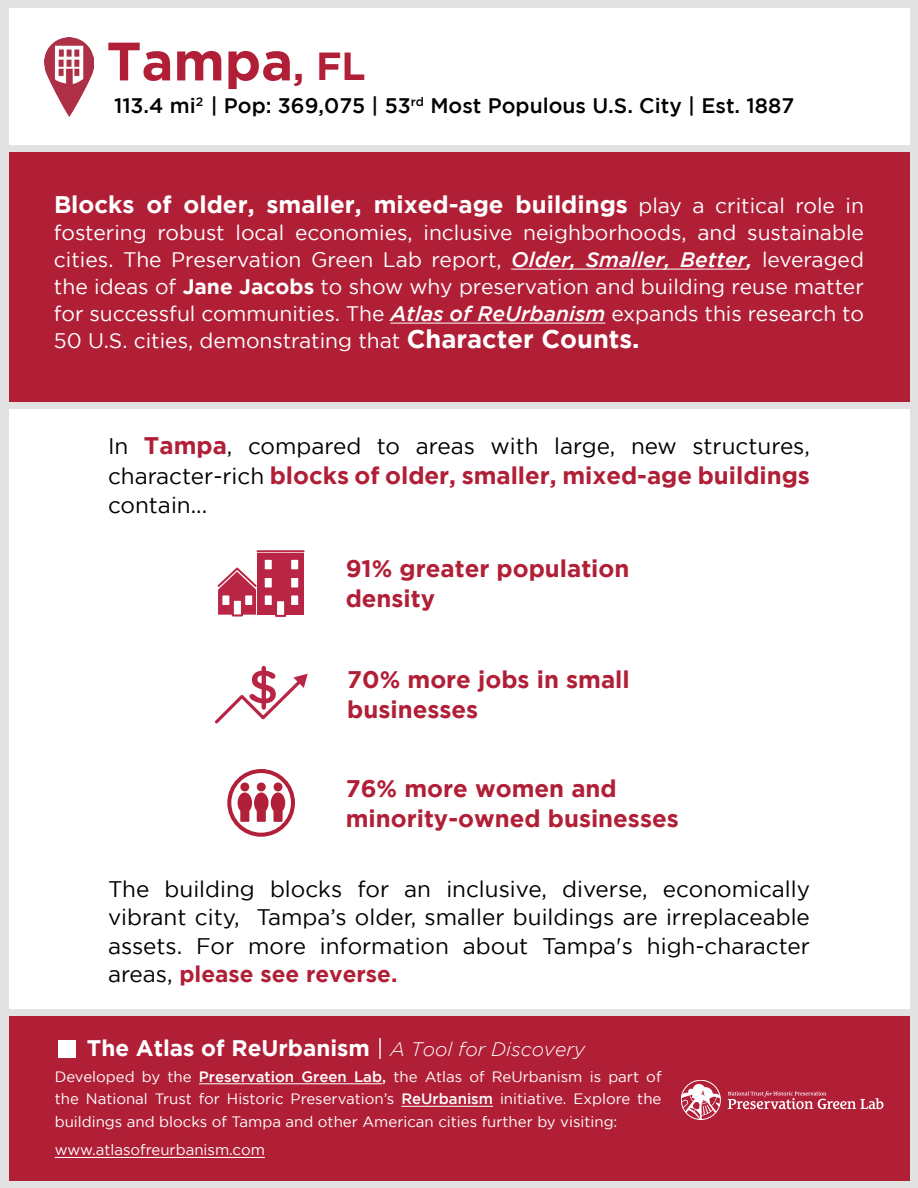
<style>
.page{position:relative;width:918px;height:1188px;background:#fff}
.page>*{position:absolute;margin:0;border:0;box-sizing:border-box;transform-origin:0 0}
.t1{font:700 54px "Gotham";color:#b11f37}
.t2{font:700 24px/30px "Gotham";color:#b11f37}
.t3{font:700 24px "Gotham";color:#fff}
.t4{font:22.5px/28.5px "Gotham";color:#000;text-align:justify}
.t5{font:700 22.5px "Gotham";color:#fff}
.t6{font:21px/27px "Gotham";color:#fff;text-align:justify}
.t7{font:500 21px "Gotham";color:#000}
.t8{font:15px/22.5px "Gotham";color:#fff;text-align:justify}
.s1{font-size:39px}
.s2{font-weight:400;font-size:21px}
.s3{font-weight:500;font-style:italic}
.s4{font-weight:700}
.s5{font-weight:700;font-size:25.5px}
.s6{font-weight:700;font-size:24px;color:#b11f37}
.s7{font-weight:400;font-size:22.5px;color:#000}
.s8{font-weight:700;color:#b11f37}
.s9{font-weight:400}
.s10{font-weight:300;font-style:italic;font-size:19.5px}
.s11{font-weight:500}
</style>
<div class="page">
<div style="left:2px;top:150px;width:916px;height:256px;background:#b11f37"></div>
<div style="left:0;top:1015px;width:918px;height:170px;background:#b11f37"></div>
<div style="left:0;top:1181px;width:918px;height:7px;background:#e2e2e2"></div>
<div style="left:911px;top:3px;width:7px;height:1185px;background:#e2e2e2"></div>
<div style="left:0;top:4px;width:9px;height:1184px;background:#e2e2e2"></div>
<div style="left:0;top:402px;width:918px;height:6px;background:#e2e2e2"></div>
<div style="left:0;top:1009px;width:918px;height:7px;background:#e2e2e2"></div>
<div style="left:2px;top:145px;width:916px;height:7px;background:#e2e2e2"></div>
<div style="left:0;top:0;width:918px;height:8px;background:#e2e2e2"></div>
<img style="left:44px;top:38px;width:49px;height:79px">
<svg style="left:215px;top:668px;width:93px;height:56px"></svg>
<svg style="left:217px;top:566px;width:41px;height:49px"></svg>
<div style="left:258px;top:553px;width:46px;height:62px;background:#b92544"></div>
<hr style="left:258px;top:550px;width:46px;height:2px;background:#b92544">
<div style="left:276px;top:600px;width:9px;height:16px;background:#fff"></div>
<div style="left:275px;top:599px;width:11px;height:18px;border:2px solid #b92544"></div>
<div style="left:221px;top:594px;width:9px;height:12px;background:#fff"></div>
<div style="left:220px;top:593px;width:11px;height:14px;border:2px solid #b92544"></div>
<div style="left:244px;top:594px;width:9px;height:12px;background:#fff"></div>
<div style="left:243px;top:593px;width:11px;height:14px;border:2px solid #b92544"></div>
<div style="left:290px;top:594px;width:9px;height:12px;background:#fff"></div>
<div style="left:289px;top:593px;width:11px;height:14px;border:2px solid #b92544"></div>
<div style="left:264px;top:594px;width:9px;height:12px;background:#fff"></div>
<div style="left:263px;top:593px;width:11px;height:14px;border:2px solid #b92544"></div>
<div style="left:264px;top:577px;width:9px;height:12px;background:#fff"></div>
<div style="left:263px;top:576px;width:11px;height:14px;border:2px solid #b92544"></div>
<div style="left:290px;top:577px;width:9px;height:12px;background:#fff"></div>
<div style="left:289px;top:576px;width:11px;height:14px;border:2px solid #b92544"></div>
<div style="left:290px;top:559px;width:9px;height:11px;background:#fff"></div>
<div style="left:289px;top:558px;width:11px;height:13px;border:2px solid #b92544"></div>
<div style="left:264px;top:559px;width:9px;height:11px;background:#fff"></div>
<div style="left:263px;top:558px;width:11px;height:13px;border:2px solid #b92544"></div>
<div style="left:233px;top:600px;width:9px;height:15px;background:#fff"></div>
<div style="left:232px;top:599px;width:11px;height:18px;border:2px solid #b92544"></div>
<hr style="left:199px;top:1084px;width:183px;height:1px;background:#fff">
<hr style="left:401px;top:1106px;width:92px;height:1px;background:#fff">
<hr style="left:55px;top:1157px;width:210px;height:1px;background:#fff">
<div style="left:58px;top:1040px;width:18px;height:18px;background:#fff"></div>
<div style="left:681px;top:1080px;width:40px;height:40px;border:1px solid #fff;border-radius:50%"></div>
<svg style="left:681px;top:1084px;width:39px;height:36px"></svg>
<svg style="left:728px;top:1091px;width:156px;height:18px"></svg>
<hr style="left:511px;top:269px;width:235px;height:1px;background:#fff">
<hr style="left:390px;top:323px;width:216px;height:1px;background:#fff">
<div style="left:227px;top:769px;width:68px;height:68px;border:4px solid #b11f38;border-radius:50%"></div>
<div style="left:240px;top:782px;width:9px;height:9px;background:#b11f38;border-radius:50%"></div>
<div style="left:257px;top:782px;width:9px;height:9px;background:#b11f38;border-radius:50%"></div>
<div style="left:274px;top:782px;width:8px;height:9px;background:#b11f38;border-radius:50%"></div>
<svg style="left:238px;top:792px;width:47px;height:30px"></svg>
<h1 class="t1" style="left:107px;top:30px;width:261px">Tampa<span class="s1">, FL</span></h1>
<p class="t7" style="left:114px;top:94px;width:682px">113.4 mi<sup>2</sup> | Pop: 369,075 | 53<sup>rd</sup> Most Populous U.S. City | Est. 1887</p>
<p class="t3" style="left:54px;top:190px;width:811px">Blocks of older, smaller, mixed-age buildings <span class="s2">play a critical role in</span></p>
<p class="t6" style="left:54px;top:218px;width:812px">fostering robust local economies, inclusive neighborhoods, and sustainable cities. The Preservation Green Lab report, <span class="s3">Older, Smaller, Better,</span> leveraged the ideas of <span class="s4">Jane Jacobs</span> to show why preservation and building reuse matter for successful communities. The <span class="s3">Atlas of ReUrbanism</span> expands this research to 50 U.S. cities, demonstrating that <span class="s5">Character Counts.</span></p>
<p class="t4" style="left:108px;top:431px;width:704px">In <span class="s6">Tampa</span>, compared to areas with large, new structures,</p>
<p class="t2" style="left:108px;top:460px;width:704px"><span class="s7">character-rich</span> blocks of older, smaller, mixed-age buildings</p>
<p class="t4" style="left:108px;top:490px;width:101px">contain...</p>
<p class="t2" style="left:346px;top:553px;width:285px">91% greater population density</p>
<p class="t2" style="left:347px;top:664px;width:284px">70% more jobs in small businesses</p>
<p class="t2" style="left:346px;top:773px;width:335px">76% more women and minority-owned businesses</p>
<p class="t4" style="left:108px;top:874px;width:704px">The building blocks for an inclusive, diverse, economically vibrant city, Tampa’s older, smaller buildings are irreplaceable assets. For more information about Tampa's high-character areas, <span class="s8">please see reverse.</span></p>
<p class="t5" style="left:87px;top:1035px;width:500px">The Atlas of ReUrbanism <span class="s9">|</span> <span class="s10">A Tool for Discovery</span></p>
<p class="t8" style="left:55px;top:1065px;width:608px">Developed by the <span class="s11">Preservation Green Lab,</span> the Atlas of ReUrbanism is part of the National Trust for Historic Preservation’s <span class="s11">ReUrbanism</span> initiative. Explore the buildings and blocks of Tampa and other American cities further by visiting:</p>
<p class="t8" style="left:55px;top:1139px;width:212px">www.atlasofreurbanism.com</p>
</div>
